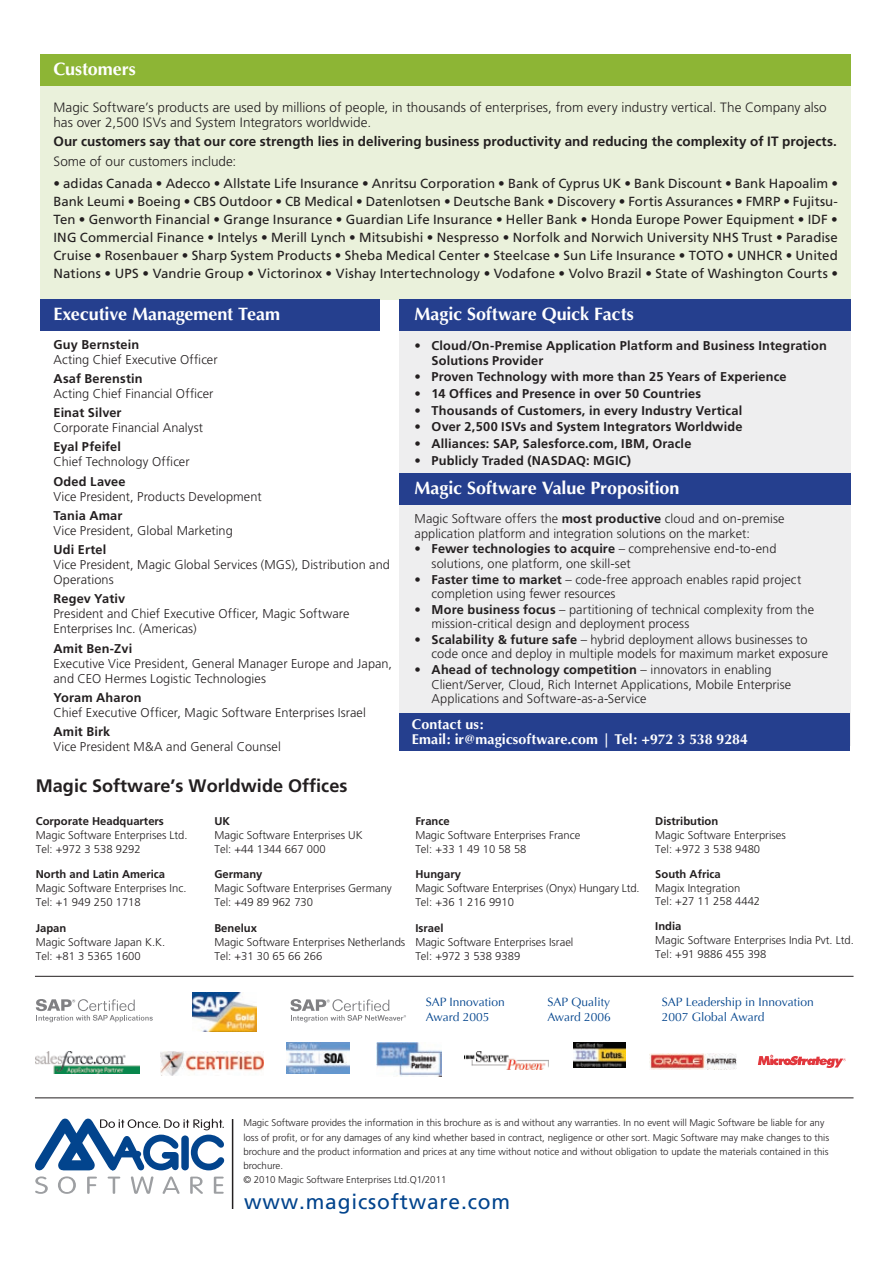
<style>
.page{position:relative;width:893px;height:1263px;background:#fff}
.page>*{position:absolute;margin:0;border:0;box-sizing:border-box;transform-origin:0 0}
.t1{font:21px "Frutiger LT Std";letter-spacing:.04em;color:#02448d}
.t2{font:700 18.15px "Frutiger LT Std";color:#231f20}
.t3{font:700 18px "Optima";letter-spacing:-.005em;color:#fff}
.t4{font:700 14.25px/15px "Optima";color:#fff}
.t5{font:300 13.5px/15px "Frutiger LT Std";letter-spacing:.005em;color:#231f20}
.t6{font:700 13.5px "Frutiger LT Std";letter-spacing:.005em;color:#231f20}
.t7{font:13.2px/18px "Frutiger LT Std";letter-spacing:.005em;color:#231f20;text-align:justify}
.t8{font:300 12.75px/14.2px "Frutiger LT Std";letter-spacing:.005em;color:#231f20}
.t9{font:700 12.75px/15px "Frutiger LT Std";letter-spacing:.01em;color:#231f20}
.t10{font:12px/15px "Optima";color:#02448d}
.t11{font:300 11.25px/14.1px "Frutiger LT Std";color:#231f20}
.t12{font:700 11.25px "Frutiger LT Std";color:#231f20}
.t13{font:300 9.75px/14.2px "Frutiger LT Std";color:#231f20}
.s1{font-weight:700}
</style>
<div class="page">
<div style="left:40px;top:54px;width:810px;height:246px;background:#eaf1db"></div>
<div style="left:399px;top:309px;width:451px;height:436px;background:#eeeeef"></div>
<div style="left:399px;top:300px;width:451px;height:31px;background:#253f8e"></div>
<div style="left:399px;top:473px;width:451px;height:32px;background:#253f8e"></div>
<svg style="left:35px;top:1118px;width:189px;height:76px"></svg>
<hr style="left:232px;top:1119px;width:1px;height:90px;background:#231f20">
<div style="left:40px;top:54px;width:810px;height:31px;background:#8db535"></div>
<div style="left:40px;top:300px;width:340px;height:31px;background:#253f8e"></div>
<div style="left:399px;top:713px;width:451px;height:38px;background:#253f8e"></div>
<hr style="left:35px;top:1097px;width:818px;height:1px;background:#231f20">
<hr style="left:35px;top:976px;width:818px;height:1px;background:#231f20">
<img style="left:192px;top:992px;width:65px;height:39px">
<svg style="left:36px;top:999px;width:117px;height:23px"></svg>
<svg style="left:290px;top:999px;width:116px;height:23px"></svg>
<img style="left:286px;top:1042px;width:63px;height:31px">
<img style="left:376px;top:1042px;width:66px;height:34px">
<img style="left:650px;top:1054px;width:87px;height:15px">
<img style="left:36px;top:1051px;width:103px;height:23px">
<img style="left:161px;top:1051px;width:102px;height:24px">
<img style="left:464px;top:1051px;width:84px;height:18px">
<img style="left:574px;top:1042px;width:51px;height:26px">
<svg style="left:758px;top:1054px;width:88px;height:14px"></svg>
<h3 class="t3" style="left:53px;top:59px;width:84px">Customers</h3>
<p class="t5" style="left:53px;top:100px;width:775px">Magic Software’s products are used by millions of people, in thousands of enterprises, from every industry vertical. The Company also has over 2,500 ISVs and System Integrators worldwide.</p>
<p class="t6" style="left:53px;top:134px;width:785px">Our customers say that our core strength lies in delivering business productivity and reducing the complexity of IT projects.</p>
<p class="t5" style="left:53px;top:154px;width:184px">Some of our customers include:</p>
<p class="t7" style="left:53px;top:174px;width:786px">• adidas Canada • Adecco • Allstate Life Insurance • Anritsu Corporation • Bank of Cyprus UK • Bank Discount • Bank Hapoalim • Bank Leumi • Boeing • CBS Outdoor • CB Medical • Datenlotsen • Deutsche Bank • Discovery • Fortis Assurances • FMRP • Fujitsu-Ten • Genworth Financial • Grange Insurance • Guardian Life Insurance • Heller Bank • Honda Europe Power Equipment • IDF • ING Commercial Finance • Intelys • Merill Lynch • Mitsubishi • Nespresso • Norfolk and Norwich University NHS Trust • Paradise Cruise • Rosenbauer • Sharp System Products • Sheba Medical Center • Steelcase • Sun Life Insurance • TOTO • UNHCR • United Nations • UPS • Vandrie Group • Victorinox • Vishay Intertechnology • Vodafone • Volvo Brazil • State of Washington Courts •</p>
<h3 class="t3" style="left:53px;top:303px;width:228px">Executive Management Team</h3>
<h3 class="t3" style="left:415px;top:303px;width:221px">Magic Software Quick Facts</h3>
<p class="t9" style="left:53px;top:337px;width:87px">Guy Bernstein</p>
<p class="t8" style="left:53px;top:352px;width:166px">Acting Chief Executive Officer</p>
<p class="t9" style="left:53px;top:371px;width:91px">Asaf Berenstin</p>
<p class="t8" style="left:53px;top:386px;width:162px">Acting Chief Financial Officer</p>
<p class="t9" style="left:53px;top:405px;width:70px">Einat Silver</p>
<p class="t8" style="left:53px;top:421px;width:151px">Corporate Financial Analyst</p>
<p class="t9" style="left:53px;top:439px;width:69px">Eyal Pfeifel</p>
<p class="t8" style="left:53px;top:455px;width:138px">Chief Technology Officer</p>
<p class="t9" style="left:53px;top:474px;width:74px">Oded Lavee</p>
<p class="t8" style="left:53px;top:489px;width:210px">Vice President, Products Development</p>
<p class="t9" style="left:53px;top:508px;width:70px">Tania Amar</p>
<p class="t8" style="left:53px;top:523px;width:181px">Vice President, Global Marketing</p>
<p class="t9" style="left:53px;top:542px;width:54px">Udi Ertel</p>
<p class="t8" style="left:53px;top:557px;width:338px;line-height:15px">Vice President, Magic Global Services (MGS), Distribution and<br>Operations</p>
<p class="t9" style="left:53px;top:591px;width:73px">Regev Yativ</p>
<p class="t8" style="left:53px;top:607px;width:297px;line-height:15px">President and Chief Executive Officer, Magic Software<br>Enterprises Inc. (Americas)</p>
<p class="t9" style="left:53px;top:641px;width:80px">Amit Ben-Zvi</p>
<p class="t8" style="left:53px;top:656px;width:340px;line-height:15px">Executive Vice President, General Manager Europe and Japan, and CEO Hermes Logistic Technologies</p>
<p class="t9" style="left:53px;top:690px;width:90px">Yoram Aharon</p>
<p class="t8" style="left:53px;top:705px;width:314px">Chief Executive Officer, Magic Software Enterprises Israel</p>
<p class="t9" style="left:53px;top:724px;width:58px">Amit Birk</p>
<p class="t8" style="left:53px;top:740px;width:229px">Vice President M&amp;A and General Counsel</p>
<p class="t9" style="left:432px;top:338px;width:397px;text-indent:-17px">• Cloud/On-Premise Application Platform and Business Integration<br>Solutions Provider</p>
<p class="t9" style="left:415px;top:369px;width:374px">• Proven Technology with more than 25 Years of Experience</p>
<p class="t9" style="left:415px;top:386px;width:288px">• 14 Offices and Presence in over 50 Countries</p>
<p class="t9" style="left:415px;top:403px;width:329px">• Thousands of Customers, in every Industry Vertical</p>
<p class="t9" style="left:415px;top:420px;width:329px">• Over 2,500 ISVs and System Integrators Worldwide</p>
<p class="t9" style="left:415px;top:436px;width:278px">• Alliances: SAP, Salesforce.com, IBM, Oracle</p>
<p class="t9" style="left:415px;top:453px;width:218px">• Publicly Traded (NASDAQ: MGIC)</p>
<h3 class="t3" style="left:415px;top:478px;width:266px">Magic Software Value Proposition</h3>
<p class="t8" style="left:415px;top:512px;width:372px">Magic Software offers the <span class="s1">most productive</span> cloud and on-premise application platform and integration solutions on the market:</p>
<p class="t8" style="left:432px;top:542px;width:346px;text-indent:-17px"><span class="s1">• Fewer technologies to acquire</span> – comprehensive end-to-end solutions, one platform, one skill-set</p>
<p class="t8" style="left:432px;top:572px;width:371px;text-indent:-17px"><span class="s1">• Faster time to market</span> – code-free approach enables rapid project completion using fewer resources</p>
<p class="t8" style="left:432px;top:602px;width:384px;text-indent:-17px"><span class="s1">• More business focus</span> – partitioning of technical complexity from the mission-critical design and deployment process</p>
<p class="t8" style="left:432px;top:633px;width:398px;text-indent:-17px"><span class="s1">• Scalability &amp; future safe</span> – hybrid deployment allows businesses to code once and deploy in multiple models for maximum market exposure</p>
<p class="t8" style="left:432px;top:663px;width:361px;text-indent:-17px"><span class="s1">• Ahead of technology competition</span> – innovators in enabling<br>Client/Server, Cloud, Rich Internet Applications, Mobile Enterprise<br>Applications and Software-as-a-Service</p>
<p class="t4" style="left:412px;top:717px;width:338px">Contact us:<br>Email: ir@magicsoftware.com | Tel: +972 3 538 9284</p>
<h2 class="t2" style="left:36px;top:775px;width:313px">Magic Software’s Worldwide Offices</h2>
<p class="t12" style="left:36px;top:814px;width:130px">Corporate Headquarters</p>
<p class="t11" style="left:36px;top:828px;width:153px">Magic Software Enterprises Ltd.<br>Tel: +972 3 538 9292</p>
<p class="t12" style="left:36px;top:868px;width:131px">North and Latin America</p>
<p class="t11" style="left:36px;top:881px;width:152px">Magic Software Enterprises Inc.<br>Tel: +1 949 250 1718</p>
<p class="t12" style="left:36px;top:921px;width:32px">Japan</p>
<p class="t11" style="left:36px;top:935px;width:131px">Magic Software Japan K.K.<br>Tel: +81 3 5365 1600</p>
<p class="t12" style="left:214px;top:814px;width:17px">UK</p>
<p class="t11" style="left:214px;top:828px;width:150px">Magic Software Enterprises UK<br>Tel: +44 1344 667 000</p>
<p class="t12" style="left:214px;top:868px;width:50px">Germany</p>
<p class="t11" style="left:214px;top:882px;width:179px">Magic Software Enterprises Germany<br>Tel: +49 89 962 730</p>
<p class="t12" style="left:214px;top:921px;width:44px">Benelux</p>
<p class="t11" style="left:214px;top:935px;width:192px">Magic Software Enterprises Netherlands<br>Tel: +31 30 65 66 266</p>
<p class="t12" style="left:415px;top:814px;width:36px">France</p>
<p class="t11" style="left:415px;top:828px;width:166px">Magic Software Enterprises France<br>Tel: +33 1 49 10 58 58</p>
<p class="t12" style="left:415px;top:868px;width:47px">Hungary</p>
<p class="t11" style="left:415px;top:882px;width:226px">Magic Software Enterprises (Onyx) Hungary Ltd.<br>Tel: +36 1 216 9910</p>
<p class="t12" style="left:415px;top:921px;width:30px">Israel</p>
<p class="t11" style="left:415px;top:935px;width:160px">Magic Software Enterprises Israel<br>Tel: +972 3 538 9389</p>
<p class="t12" style="left:655px;top:814px;width:65px">Distribution</p>
<p class="t11" style="left:655px;top:828px;width:132px">Magic Software Enterprises<br>Tel: +972 3 538 9480</p>
<p class="t12" style="left:655px;top:868px;width:67px">South Africa</p>
<p class="t11" style="left:655px;top:881px;width:106px;line-height:13.2px">Magix Integration<br>Tel: +27 11 258 4442</p>
<p class="t12" style="left:655px;top:919px;width:28px">India</p>
<p class="t11" style="left:655px;top:933px;width:200px">Magic Software Enterprises India Pvt. Ltd.<br>Tel: +91 9886 455 398</p>
<p class="t10" style="left:426px;top:995px;width:81px">SAP Innovation<br>Award 2005</p>
<p class="t10" style="left:547px;top:995px;width:65px">SAP Quality<br>Award 2006</p>
<p class="t10" style="left:662px;top:995px;width:154px">SAP Leadership in Innovation<br>2007 Global Award</p>
<p class="t13" style="left:243px;top:1116px;width:587px">Magic Software provides the information in this brochure as is and without any warranties. In no event will Magic Software be liable for any loss of profit, or for any damages of any kind whether based in contract, negligence or other sort. Magic Software may make changes to this brochure and the product information and prices at any time without notice and without obligation to update the materials contained in this brochure.<br>© 2010 Magic Software Enterprises Ltd.Q1/2011</p>
<h1 class="t1" style="left:244px;top:1190px;width:268px">www.magicsoftware.com</h1>
</div>
